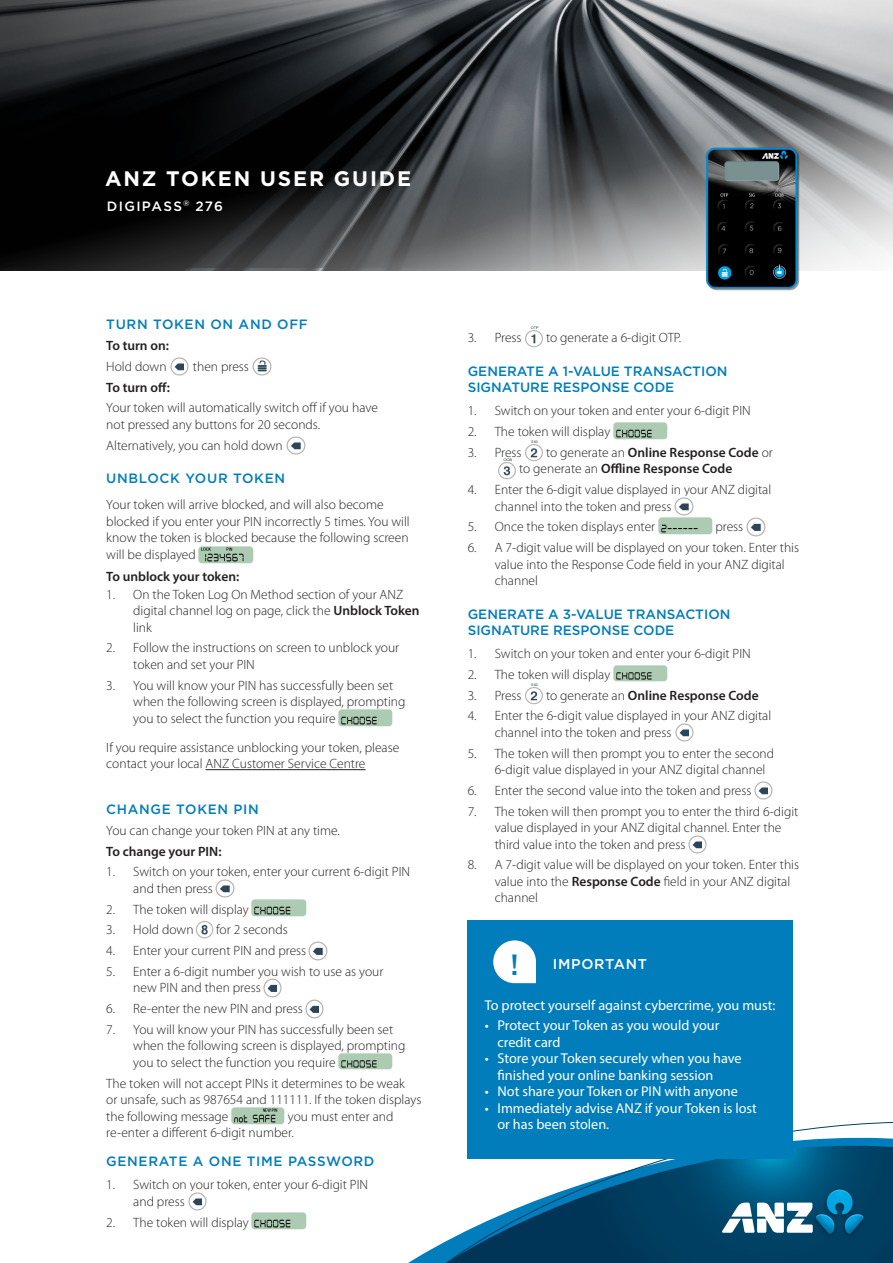
<style>
.page{position:relative;width:893px;height:1263px;background:#fff}
.page>*{position:absolute;margin:0;border:0;box-sizing:border-box;transform-origin:0 0}
.t1{font:500 29.25px "Gotham";color:#007dba}
._15_Broch_Cover_1{font:700 21px "Gotham";letter-spacing:.085em;color:#fff}
._15_Broch_Body_9_11{font:14.25px/16.5px "Myriad Pro";color:#fff}
._15_Broch_Head_2_Got{font:500 14.25px "Gotham";letter-spacing:.05em;color:#fff}
._15_Broch_Body_9_11-2{font:300 13.5px/16.5px "Myriad Pro";color:#231f20}
._15_Broch_Head_3_9_1{font:600 13.5px/16.5px "Myriad Pro";color:#231f20}
._15_Broch_Head_2_Got-2{font:500 13.5px/16.5px "Gotham";color:#007dba}
._15_Broch_Head_2_Got-3{font:300 13.5px/16.5px "Myriad Pro";color:#231f20}
._15_Broch_Head_2_Got-4{font:500 13.5px "Gotham";letter-spacing:.05em;color:#007dba}
._15_Broch_Cover_1-2{font:500 13.5px "Gotham";letter-spacing:.095em;color:#fff}
.s1{font-weight:600}
.s2{font-weight:300}
</style>
<div class="page">
<svg style="left:0;top:0;width:893px;height:15px;background:#7c7f81"></svg>
<svg style="left:0;top:15px;width:893px;height:256px;background:#484a4c"></svg>
<img style="left:701px;top:144px;width:102px;height:147px">
<hr style="left:205px;top:769px;width:161px;height:1px;background:#231f20">
<img style="left:170px;top:357px;width:19px;height:19px">
<img style="left:252px;top:357px;width:20px;height:19px">
<img style="left:286px;top:436px;width:20px;height:19px">
<img style="left:199px;top:546px;width:54px;height:17px">
<img style="left:339px;top:709px;width:54px;height:17px">
<img style="left:215px;top:879px;width:20px;height:19px">
<img style="left:252px;top:900px;width:54px;height:16px">
<img style="left:196px;top:921px;width:17px;height:18px">
<img style="left:308px;top:941px;width:20px;height:20px">
<img style="left:263px;top:978px;width:19px;height:20px">
<img style="left:305px;top:999px;width:19px;height:20px">
<img style="left:339px;top:1053px;width:54px;height:17px">
<img style="left:231px;top:1108px;width:54px;height:16px">
<img style="left:188px;top:1192px;width:19px;height:19px">
<img style="left:252px;top:1213px;width:54px;height:16px">
<img style="left:525px;top:326px;width:18px;height:22px">
<img style="left:613px;top:422px;width:55px;height:17px">
<img style="left:525px;top:440px;width:18px;height:22px">
<img style="left:498px;top:458px;width:18px;height:22px">
<img style="left:674px;top:497px;width:20px;height:19px">
<img style="left:658px;top:518px;width:54px;height:16px">
<img style="left:746px;top:517px;width:20px;height:20px">
<img style="left:613px;top:665px;width:55px;height:17px">
<img style="left:525px;top:683px;width:18px;height:22px">
<img style="left:675px;top:723px;width:19px;height:19px">
<img style="left:754px;top:781px;width:19px;height:19px">
<img style="left:688px;top:835px;width:19px;height:19px">
<svg style="left:408px;top:1120px;width:485px;height:143px"></svg>
<img style="left:807px;top:1182px;width:66px;height:62px">
<svg style="left:722px;top:1190px;width:93px;height:44px"></svg>
<img style="left:815px;top:1190px;width:49px;height:44px">
<div style="left:468px;top:920px;width:325px;height:238px;background:#007dba"></div>
<svg style="left:493px;top:940px;width:43px;height:43px"></svg>
<p class="_15_Broch_Cover_1" style="left:105px;top:166px;width:307px">ANZ TOKEN USER GUIDE</p>
<p class="_15_Broch_Cover_1-2" style="left:107px;top:198px;width:118px">DIGIPASS<sup>®</sup> 276</p>
<p class="_15_Broch_Head_2_Got-4" style="left:106px;top:317px;width:203px">TURN TOKEN ON AND OFF</p>
<p class="_15_Broch_Head_3_9_1" style="left:106px;top:337px;width:64px">To turn on:</p>
<p class="_15_Broch_Body_9_11-2" style="left:106px;top:358px;width:62px">Hold down</p>
<p class="_15_Broch_Body_9_11-2" style="left:193px;top:358px;width:58px">then press</p>
<p class="_15_Broch_Head_3_9_1" style="left:106px;top:378px;width:65px">To turn off:</p>
<p class="_15_Broch_Body_9_11-2" style="left:106px;top:400px;width:273px">Your token will automatically switch off if you have not pressed any buttons for 20 seconds.</p>
<p class="_15_Broch_Body_9_11-2" style="left:106px;top:437px;width:178px">Alternatively, you can hold down</p>
<p class="_15_Broch_Head_2_Got-4" style="left:106px;top:471px;width:180px">UNBLOCK YOUR TOKEN</p>
<p class="_15_Broch_Body_9_11-2" style="left:106px;top:496px;width:305px">Your token will arrive blocked, and will also become blocked if you enter your PIN incorrectly 5 times. You will know the token is blocked because the following screen will be displayed</p>
<p class="_15_Broch_Head_3_9_1" style="left:106px;top:567px;width:134px">To unblock your token:</p>
<p class="_15_Broch_Body_9_11-2" style="left:133px;top:586px;width:288px;text-indent:-27px">1. On the Token Log On Method section of your ANZ digital channel log on page, click the <span class="s1">Unblock Token </span>link</p>
<p class="_15_Broch_Body_9_11-2" style="left:133px;top:640px;width:267px;text-indent:-27px">2. Follow the instructions on screen to unblock your token and set your PIN</p>
<p class="_15_Broch_Body_9_11-2" style="left:133px;top:677px;width:274px;text-indent:-27px">3. You will know your PIN has successfully been set when the following screen is displayed, prompting you to select the function you require</p>
<p class="_15_Broch_Head_2_Got-3" style="left:106px;top:739px;width:295px">If you require assistance unblocking your token, please contact your local ANZ Customer Service Centre</p>
<p class="_15_Broch_Head_2_Got-4" style="left:106px;top:802px;width:154px">CHANGE TOKEN PIN</p>
<p class="_15_Broch_Body_9_11-2" style="left:106px;top:822px;width:235px">You can change your token PIN at any time.</p>
<p class="_15_Broch_Head_3_9_1" style="left:106px;top:842px;width:117px">To change your PIN:</p>
<p class="_15_Broch_Body_9_11-2" style="left:133px;top:864px;width:278px;text-indent:-27px">1. Switch on your token, enter your current 6-digit PIN and then press</p>
<p class="_15_Broch_Body_9_11-2" style="left:106px;top:901px;width:144px">2. The token will display</p>
<p class="_15_Broch_Body_9_11-2" style="left:106px;top:922px;width:89px">3. Hold down</p>
<p class="_15_Broch_Body_9_11-2" style="left:216px;top:922px;width:73px">for 2 seconds</p>
<p class="_15_Broch_Body_9_11-2" style="left:106px;top:942px;width:202px">4. Enter your current PIN and press</p>
<p class="_15_Broch_Body_9_11-2" style="left:133px;top:963px;width:252px;text-indent:-27px">5. Enter a 6-digit number you wish to use as your new PIN and then press</p>
<p class="_15_Broch_Body_9_11-2" style="left:106px;top:1000px;width:198px">6. Re-enter the new PIN and press</p>
<p class="_15_Broch_Body_9_11-2" style="left:133px;top:1021px;width:274px;text-indent:-27px">7. You will know your PIN has successfully been set when the following screen is displayed, prompting you to select the function you require</p>
<p class="_15_Broch_Body_9_11-2" style="left:106px;top:1075px;width:317px">The token will not accept PINs it determines to be weak<br>or unsafe, such as 987654 and 111111. If the token displays the following message</p>
<p class="_15_Broch_Body_9_11-2" style="left:106px;top:1108px;width:289px;text-indent:182px">you must enter and re-enter a different 6-digit number.</p>
<p class="_15_Broch_Head_2_Got-4" style="left:106px;top:1154px;width:270px">GENERATE A ONE TIME PASSWORD</p>
<p class="_15_Broch_Body_9_11-2" style="left:133px;top:1177px;width:236px;text-indent:-27px">1. Switch on your token, enter your 6-digit PIN and press</p>
<p class="_15_Broch_Body_9_11-2" style="left:106px;top:1214px;width:144px">2. The token will display</p>
<p class="_15_Broch_Body_9_11-2" style="left:468px;top:330px;width:55px">3. Press</p>
<p class="_15_Broch_Body_9_11-2" style="left:546px;top:330px;width:137px">to generate a 6-digit OTP.</p>
<p class="_15_Broch_Head_2_Got-2" style="left:468px;top:363px;width:261px">GENERATE A 1-VALUE TRANSACTION<br>SIGNATURE RESPONSE CODE</p>
<p class="_15_Broch_Body_9_11-2" style="left:468px;top:403px;width:285px">1. Switch on your token and enter your 6-digit PIN</p>
<p class="_15_Broch_Body_9_11-2" style="left:468px;top:424px;width:144px">2. The token will display</p>
<p class="_15_Broch_Body_9_11-2" style="left:468px;top:444px;width:55px">3. Press</p>
<p class="_15_Broch_Head_3_9_1" style="left:519px;top:444px;width:255px;text-indent:27px"><span class="s2">to generate an</span> Online Response Code <span class="s2">or to generate an</span> Offline Response Code</p>
<p class="_15_Broch_Body_9_11-2" style="left:495px;top:482px;width:278px;text-indent:-27px">4. Enter the 6-digit value displayed in your ANZ digital channel into the token and press</p>
<p class="_15_Broch_Body_9_11-2" style="left:468px;top:519px;width:189px">5. Once the token displays enter</p>
<p class="_15_Broch_Body_9_11-2" style="left:715px;top:519px;width:29px">press</p>
<p class="_15_Broch_Body_9_11-2" style="left:495px;top:540px;width:306px;text-indent:-27px">6. A 7-digit value will be displayed on your token. Enter this value into the Response Code field in your ANZ digital channel</p>
<p class="_15_Broch_Head_2_Got-2" style="left:468px;top:605px;width:264px">GENERATE A 3-VALUE TRANSACTION<br>SIGNATURE RESPONSE CODE</p>
<p class="_15_Broch_Body_9_11-2" style="left:468px;top:645px;width:285px">1. Switch on your token and enter your 6-digit PIN</p>
<p class="_15_Broch_Body_9_11-2" style="left:468px;top:666px;width:144px">2. The token will display</p>
<p class="_15_Broch_Body_9_11-2" style="left:468px;top:687px;width:55px">3. Press</p>
<p class="_15_Broch_Head_3_9_1" style="left:546px;top:686px;width:214px"><span class="s2">to generate an</span> Online Response Code</p>
<p class="_15_Broch_Body_9_11-2" style="left:495px;top:708px;width:278px;text-indent:-27px">4. Enter the 6-digit value displayed in your ANZ digital channel into the token and press</p>
<p class="_15_Broch_Body_9_11-2" style="left:495px;top:745px;width:281px;text-indent:-27px">5. The token will then prompt you to enter the second<br>6-digit value displayed in your ANZ digital channel</p>
<p class="_15_Broch_Body_9_11-2" style="left:468px;top:782px;width:285px">6. Enter the second value into the token and press</p>
<p class="_15_Broch_Body_9_11-2" style="left:495px;top:803px;width:305px;text-indent:-27px">7. The token will then prompt you to enter the third 6-digit value displayed in your ANZ digital channel. Enter the third value into the token and press</p>
<p class="_15_Broch_Body_9_11-2" style="left:495px;top:857px;width:306px;text-indent:-27px">8. A 7-digit value will be displayed on your token. Enter this value into the <span class="s1">Response Code</span> field in your ANZ digital channel</p>
<p class="t1" style="left:510px;top:948px;width:10px">!</p>
<p class="_15_Broch_Head_2_Got" style="left:553px;top:955px;width:96px">IMPORTANT</p>
<p class="_15_Broch_Body_9_11" style="left:485px;top:996px;width:292px">To protect yourself against cybercrime, you must:</p>
<p class="_15_Broch_Body_9_11" style="left:497px;top:1017px;width:223px;text-indent:-13px">• Protect your Token as you would your credit card</p>
<p class="_15_Broch_Body_9_11" style="left:497px;top:1050px;width:246px;text-indent:-13px">• Store your Token securely when you have finished your online banking session</p>
<p class="_15_Broch_Body_9_11" style="left:485px;top:1083px;width:255px">• Not share your Token or PIN with anyone</p>
<p class="_15_Broch_Body_9_11" style="left:497px;top:1099px;width:261px;text-indent:-13px">• Immediately advise ANZ if your Token is lost or has been stolen.</p>
</div>
